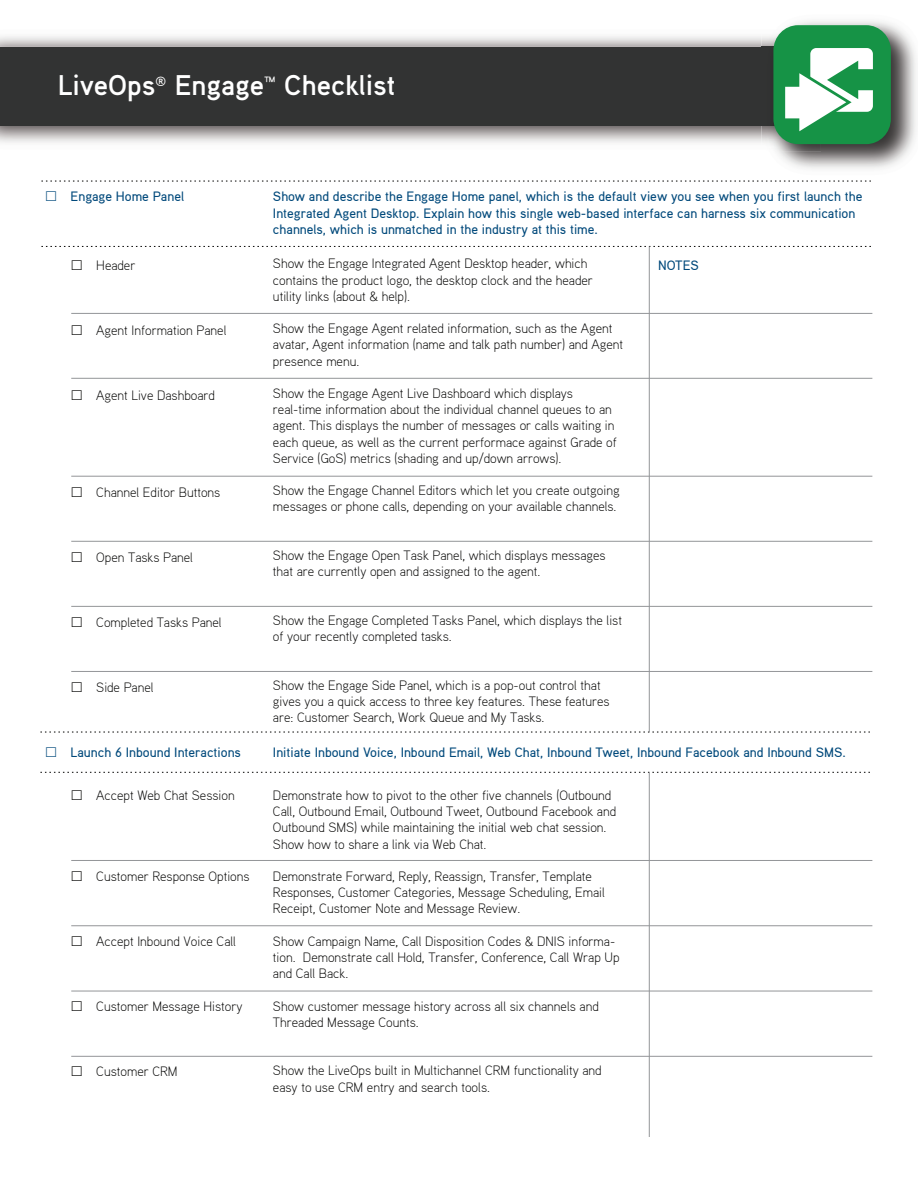
<style>
.page{position:relative;width:918px;height:1188px;background:#fff}
.page>*{position:absolute;margin:0;border:0;box-sizing:border-box;transform-origin:0 0}
.t1{font:700 28.5px "Aaux";color:#fff}
.t2{font:300 13.5px/16.2px "Aaux";color:#050504}
.t3{font:500 13.5px/16.2px "Aaux";color:#00497b}
</style>
<div class="page">
<img style="left:0;top:36px;width:761px;height:107px">
<div style="left:0;top:47px;width:795px;height:78px;background:#323333"></div>
<img style="left:761px;top:21px;width:155px;height:148px">
<img style="left:761px;top:47px;width:13px;height:78px">
<div style="left:773px;top:25px;width:118px;height:119px;background:#169346;border-radius:25px"></div>
<svg style="left:785px;top:48px;width:88px;height:84px"></svg>
<svg style="left:40px;top:732px;width:830px;height:1px"></svg>
<svg style="left:41px;top:246px;width:830px;height:1px"></svg>
<hr style="left:71px;top:313px;width:801px;height:1px;background:#939598">
<hr style="left:71px;top:378px;width:801px;height:1px;background:#939598">
<hr style="left:71px;top:476px;width:801px;height:1px;background:#939598">
<hr style="left:71px;top:541px;width:801px;height:1px;background:#939598">
<hr style="left:71px;top:606px;width:801px;height:1px;background:#939598">
<hr style="left:71px;top:671px;width:801px;height:1px;background:#939598">
<hr style="left:71px;top:925px;width:801px;height:1px;background:#939598">
<hr style="left:71px;top:860px;width:801px;height:1px;background:#939598">
<hr style="left:649px;top:246px;width:1px;height:486px;background:#939598">
<svg style="left:40px;top:772px;width:830px;height:1px"></svg>
<hr style="left:71px;top:1056px;width:801px;height:1px;background:#939598">
<hr style="left:71px;top:991px;width:801px;height:1px;background:#939598">
<hr style="left:649px;top:772px;width:1px;height:365px;background:#939598">
<svg style="left:41px;top:181px;width:830px;height:1px"></svg>
<h1 class="t1" style="left:58px;top:67px;width:339px">LiveOps<sup>®</sup> Engage<sup>™</sup> Checklist</h1>
<p class="t3" style="left:71px;top:188px;width:115px">Engage Home Panel</p>
<p class="t2" style="left:96px;top:257px;width:41px">Header</p>
<p class="t2" style="left:96px;top:322px;width:132px">Agent Information Panel</p>
<p class="t2" style="left:96px;top:387px;width:120px">Agent Live Dashboard</p>
<p class="t2" style="left:96px;top:484px;width:126px">Channel Editor Buttons</p>
<p class="t2" style="left:96px;top:549px;width:98px">Open Tasks Panel</p>
<p class="t2" style="left:96px;top:614px;width:127px">Completed Tasks Panel</p>
<p class="t2" style="left:96px;top:678px;width:59px">Side Panel</p>
<p class="t3" style="left:273px;top:188px;width:591px">Show and describe the Engage Home panel, which is the default view you see when you first launch the<br>Integrated Agent Desktop. Explain how this single web-based interface can harness six communication channels, which is unmatched in the industry at this time.</p>
<p class="t2" style="left:273px;top:255px;width:321px">Show the Engage Integrated Agent Desktop header, which contains the product logo, the desktop clock and the header utility links (about &amp; help).</p>
<p class="t2" style="left:273px;top:320px;width:352px">Show the Engage Agent related information, such as the Agent avatar, Agent information (name and talk path number) and Agent presence menu.</p>
<p class="t2" style="left:273px;top:385px;width:345px">Show the Engage Agent Live Dashboard which displays real-time information about the individual channel queues to an agent. This displays the number of messages or calls waiting in each queue, as well as the current performace against Grade of Service (GoS) metrics (shading and up/down arrows).</p>
<p class="t2" style="left:273px;top:482px;width:348px">Show the Engage Channel Editors which let you create outgoing messages or phone calls, depending on your available channels.</p>
<p class="t2" style="left:273px;top:547px;width:334px">Show the Engage Open Task Panel, which displays messages that are currently open and assigned to the agent.</p>
<p class="t2" style="left:273px;top:612px;width:351px">Show the Engage Completed Tasks Panel, which displays the list of your recently completed tasks.</p>
<p class="t2" style="left:273px;top:676px;width:338px">Show the Engage Side Panel, which is a pop-out control that gives you a quick access to three key features. These features are: Customer Search, Work Queue and My Tasks.</p>
<p class="t3" style="left:658px;top:257px;width:42px">NOTES</p>
<p class="t3" style="left:71px;top:744px;width:172px">Launch 6 Inbound Interactions</p>
<p class="t3" style="left:273px;top:744px;width:574px">Initiate Inbound Voice, Inbound Email, Web Chat, Inbound Tweet, Inbound Facebook and Inbound SMS.</p>
<p class="t2" style="left:273px;top:787px;width:345px">Demonstrate how to pivot to the other five channels (Outbound Call, Outbound Email, Outbound Tweet, Outbound Facebook and Outbound SMS) while maintaining the initial web chat session.<br>Show how to share a link via Web Chat.</p>
<p class="t2" style="left:273px;top:868px;width:333px">Demonstrate Forward, Reply, Reassign, Transfer, Template<br>Responses, Customer Categories, Message Scheduling, Email<br>Receipt, Customer Note and Message Review.</p>
<p class="t2" style="left:273px;top:933px;width:348px">Show Campaign Name, Call Disposition Codes &amp; DNIS informa&shy;tion. Demonstrate call Hold, Transfer, Conference, Call Wrap Up and Call Back.</p>
<p class="t2" style="left:273px;top:997px;width:327px">Show customer message history across all six channels and<br>Threaded Message Counts.</p>
<p class="t2" style="left:273px;top:1062px;width:330px">Show the LiveOps built in Multichannel CRM functionality and easy to use CRM entry and search tools.</p>
<p class="t2" style="left:96px;top:787px;width:140px">Accept Web Chat Session</p>
<p class="t2" style="left:96px;top:868px;width:155px">Customer Response Options</p>
<p class="t2" style="left:96px;top:933px;width:141px">Accept Inbound Voice Call</p>
<p class="t2" style="left:96px;top:998px;width:148px">Customer Message History</p>
<p class="t2" style="left:96px;top:1063px;width:83px">Customer CRM</p>
</div>
